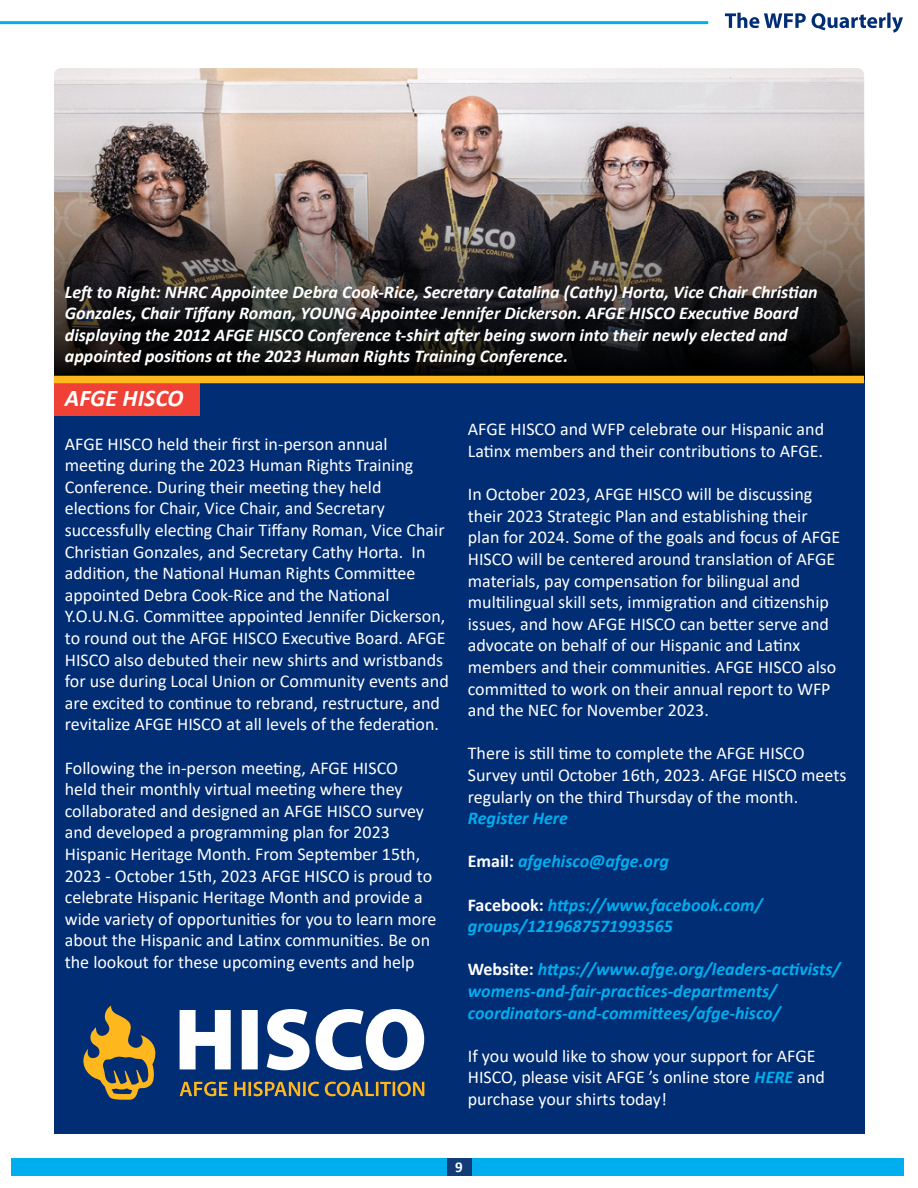
<style>
.page{position:relative;width:918px;height:1188px;background:#fff}
.page>*{position:absolute;margin:0;border:0;box-sizing:border-box;transform-origin:0 0}
.t1{font:italic 700 24px "Calibri";color:#fff}
.t2{font:18px/21.6px "Calibri";color:#fff}
.t3{font:italic 700 18px/21.6px "Calibri";color:#fff}
.t4{font:italic 700 18px/21.6px "Calibri";color:#00aeef}
.t5{font:700 15px "Calibri";color:#fff}
.s1{font-style:normal;color:#fff}
.s2{font-weight:700;font-style:italic;color:#00aeef}
</style>
<div class="page">
<div style="left:11px;top:1159px;width:892px;height:17px;background:#00aeef"></div>
<div style="left:447px;top:1159px;width:24px;height:17px;background:#123b78"></div>
<hr style="left:0;top:21px;width:708px;height:3px;background:#00aeef">
<svg style="left:725px;top:13px;width:178px;height:20px"></svg>
<div style="left:54px;top:380px;width:810px;height:754px;background:#002d74"></div>
<div style="left:54px;top:380px;width:146px;height:36px;background:#ef4135"></div>
<svg style="left:83px;top:1006px;width:73px;height:94px"></svg>
<svg style="left:180px;top:1082px;width:244px;height:14px"></svg>
<svg style="left:180px;top:1009px;width:244px;height:61px"></svg>
<img style="left:54px;top:68px;width:811px;height:312px">
<div style="left:54px;top:376px;width:810px;height:7px;background:#ffb71e"></div>
<p class="t3" style="left:65px;top:280px;width:754px">Left to Right: NHRC Appointee Debra Cook-Rice, Secretary Catalina (Cathy) Horta, Vice Chair Christian Gonzales, Chair Tiffany Roman, YOUNG Appointee Jennifer Dickerson. AFGE HISCO Executive Board displaying the 2012 AFGE HISCO Conference t-shirt after being sworn into their newly elected and appointed positions at the 2023 Human Rights Training Conference.</p>
<h1 class="t1" style="left:65px;top:381px;width:120px">AFGE HISCO</h1>
<p class="t2" style="left:65px;top:432px;width:385px">AFGE HISCO held their first in-person annual meeting during the 2023 Human Rights Training Conference. During their meeting they held elections for Chair, Vice Chair, and Secretary successfully electing Chair Tiffany Roman, Vice Chair Christian Gonzales, and Secretary Cathy Horta. In addition, the National Human Rights Committee appointed Debra Cook-Rice and the National Y.O.U.N.G. Committee appointed Jennifer Dickerson, to round out the AFGE HISCO Executive Board. AFGE HISCO also debuted their new shirts and wristbands for use during Local Union or Community events and are excited to continue to rebrand, restructure, and revitalize AFGE HISCO at all levels of the federation.</p>
<p class="t2" style="left:65px;top:756px;width:373px">Following the in-person meeting, AFGE HISCO<br>held their monthly virtual meeting where they collaborated and designed an AFGE HISCO survey and developed a programming plan for 2023<br>Hispanic Heritage Month. From September 15th, 2023 - October 15th, 2023 AFGE HISCO is proud to celebrate Hispanic Heritage Month and provide a wide variety of opportunities for you to learn more about the Hispanic and Latinx communities. Be on the lookout for these upcoming events and help</p>
<p class="t2" style="left:468px;top:418px;width:358px">AFGE HISCO and WFP celebrate our Hispanic and<br>Latinx members and their contributions to AFGE.</p>
<p class="t2" style="left:468px;top:483px;width:374px">In October 2023, AFGE HISCO will be discussing their 2023 Strategic Plan and establishing their plan for 2024. Some of the goals and focus of AFGE HISCO will be centered around translation of AFGE materials, pay compensation for bilingual and multilingual skill sets, immigration and citizenship issues, and how AFGE HISCO can better serve and advocate on behalf of our Hispanic and Latinx members and their communities. AFGE HISCO also committed to work on their annual report to WFP and the NEC for November 2023.</p>
<p class="t2" style="left:468px;top:742px;width:380px">There is still time to complete the AFGE HISCO<br>Survey until October 16th, 2023. AFGE HISCO meets regularly on the third Thursday of the month.</p>
<p class="t4" style="left:468px;top:807px;width:102px">Register Here</p>
<p class="t4" style="left:468px;top:850px;width:203px"><span class="s1">Email:</span> afgehisco@afge.org</p>
<p class="t4" style="left:468px;top:893px;width:296px"><span class="s1">Facebook:</span> https://www.facebook.com/ groups/1219687571993565</p>
<p class="t4" style="left:468px;top:958px;width:374px"><span class="s1">Website:</span> https://www.afge.org/leaders-activists/ womens-and-fair-practices-departments/ coordinators-and-committees/afge-hisco/</p>
<p class="t2" style="left:468px;top:1045px;width:359px">If you would like to show your support for AFGE<br>HISCO, please visit AFGE ’s online store <span class="s2">HERE</span> and purchase your shirts today!</p>
<p class="t5" style="left:455px;top:1157px;width:9px">9</p>
</div>
